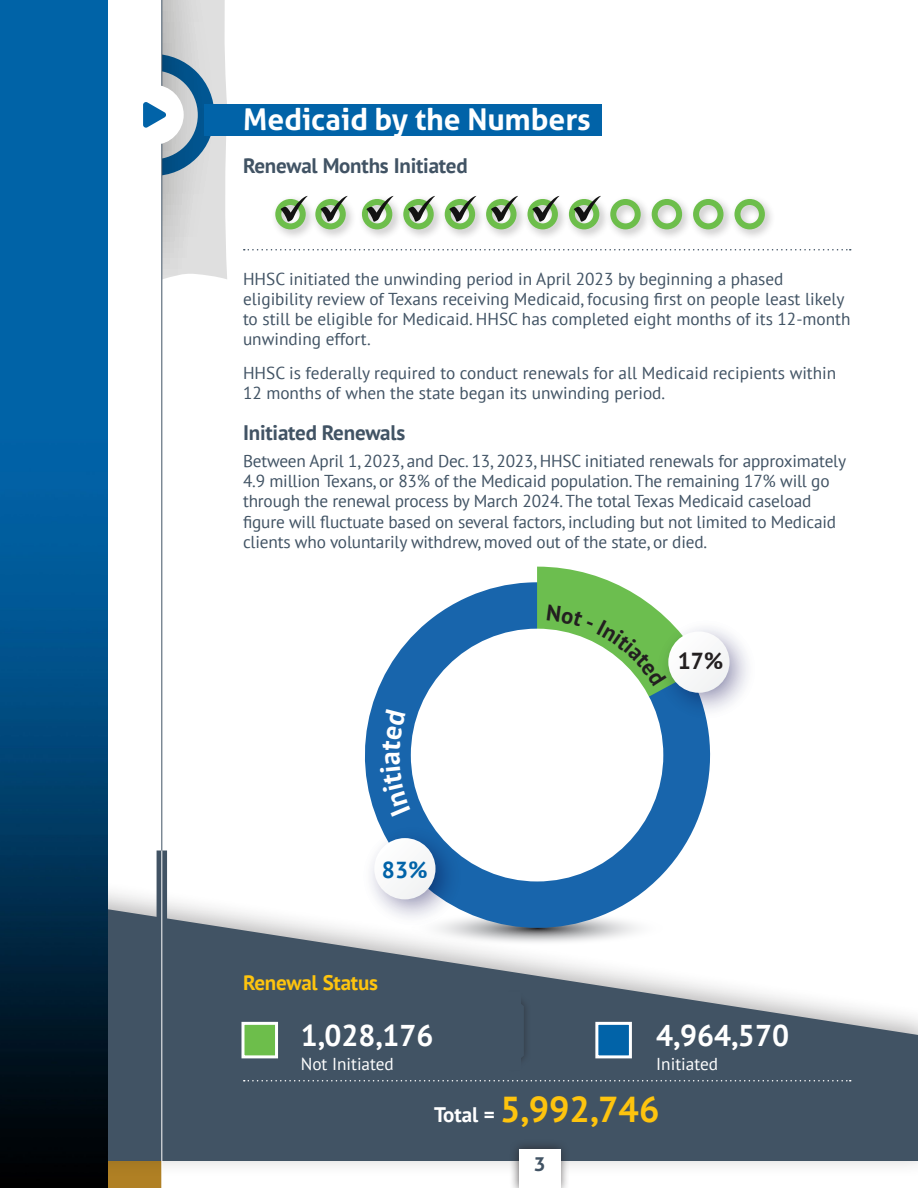
<style>
.page{position:relative;width:918px;height:1188px;background:#fff}
.page>*{position:absolute;margin:0;border:0;box-sizing:border-box;transform-origin:0 0}
.t1{font:700 36px "PT Sans";color:#fec40e}
.t2{font:700 30px "Aller";color:#fff}
.t3{font:700 30px "PT Sans";color:#fff}
.t4{font:700 23.1px "PT Sans";color:#231f20}
.t5{font:700 23.1px "PT Sans";color:#0163a8}
.t6{font:700 21px "PT Sans";letter-spacing:-.01em;color:#415364}
.t7{font:700 21px "PT Sans";letter-spacing:-.01em;color:#fec40e}
.t8{font:700 19.5px "Aller";color:#415364}
.t9{font:17.25px/20.2px "PT Sans";letter-spacing:-.01em;color:#415364}
.t10{font:17.25px "PT Sans";color:#fff}
.s1{font-size:21px;color:#fff}
</style>
<div class="page">
<div style="left:107px;top:1160px;width:55px;height:28px;background:#b08024"></div>
<div style="left:52px;top:877px;width:866px;height:300px;background:#231f20;opacity:.34"></div>
<svg style="left:107px;top:905px;width:811px;height:256px;fill:#415364"></svg>
<img style="left:0;top:0;width:107px;height:1188px">
<hr style="left:162px;top:0;width:1px;height:1147px;background:#415364">
<svg style="left:143px;top:0;width:84px;height:279px"></svg>
<div style="left:204px;top:104px;width:398px;height:32px;background:#0163a8"></div>
<div style="left:504px;top:989px;width:27px;height:84px;background:#231f20;opacity:.55"></div>
<svg style="left:520px;top:996px;width:4px;height:70px"></svg>
<div style="left:504px;top:992px;width:16px;height:77px;background:#415364"></div>
<div style="left:510px;top:1139px;width:60px;height:49px;background:#231f20;opacity:.75"></div>
<div style="left:519px;top:1149px;width:42px;height:39px;background:#fff"></div>
<svg style="left:244px;top:249px;width:607px;height:1px"></svg>
<div style="left:242px;top:1022px;width:36px;height:36px;background:#6dbe4b;border:3px solid #fff"></div>
<div style="left:595px;top:1022px;width:37px;height:36px;background:#0163a8;border:3px solid #fff"></div>
<svg style="left:244px;top:1080px;width:607px;height:2px"></svg>
<div style="left:157px;top:850px;width:10px;height:70px;background:#415364"></div>
<hr style="left:161px;top:850px;width:1px;height:338px;background:#fff">
<div style="left:271px;top:195px;width:46px;height:45px;background:#231f20;opacity:.3"></div>
<div style="left:275px;top:199px;width:31px;height:30px;border:6px solid #6dbe4b;border-radius:50%"></div>
<div style="left:357px;top:195px;width:46px;height:45px;background:#231f20;opacity:.3"></div>
<div style="left:362px;top:199px;width:30px;height:30px;border:6px solid #6dbe4b;border-radius:50%"></div>
<div style="left:440px;top:195px;width:46px;height:45px;background:#231f20;opacity:.3"></div>
<div style="left:445px;top:199px;width:30px;height:30px;border:6px solid #6dbe4b;border-radius:50%"></div>
<div style="left:523px;top:195px;width:46px;height:45px;background:#231f20;opacity:.3"></div>
<div style="left:528px;top:199px;width:30px;height:30px;border:6px solid #6dbe4b;border-radius:50%"></div>
<div style="left:606px;top:195px;width:46px;height:45px;background:#231f20;opacity:.3"></div>
<div style="left:610px;top:199px;width:31px;height:30px;border:6px solid #6dbe4b;border-radius:50%"></div>
<div style="left:689px;top:195px;width:46px;height:45px;background:#231f20;opacity:.3"></div>
<div style="left:693px;top:199px;width:31px;height:30px;border:6px solid #6dbe4b;border-radius:50%"></div>
<div style="left:311px;top:195px;width:46px;height:45px;background:#231f20;opacity:.3"></div>
<div style="left:315px;top:199px;width:31px;height:30px;border:6px solid #6dbe4b;border-radius:50%"></div>
<div style="left:399px;top:195px;width:46px;height:45px;background:#231f20;opacity:.3"></div>
<div style="left:403px;top:199px;width:31px;height:30px;border:6px solid #6dbe4b;border-radius:50%"></div>
<div style="left:482px;top:195px;width:46px;height:45px;background:#231f20;opacity:.3"></div>
<div style="left:486px;top:199px;width:31px;height:30px;border:6px solid #6dbe4b;border-radius:50%"></div>
<div style="left:564px;top:195px;width:46px;height:45px;background:#231f20;opacity:.3"></div>
<div style="left:569px;top:199px;width:30px;height:30px;border:6px solid #6dbe4b;border-radius:50%"></div>
<div style="left:647px;top:195px;width:46px;height:45px;background:#231f20;opacity:.3"></div>
<div style="left:652px;top:199px;width:30px;height:30px;border:6px solid #6dbe4b;border-radius:50%"></div>
<div style="left:730px;top:195px;width:46px;height:45px;background:#231f20;opacity:.3"></div>
<div style="left:734px;top:199px;width:31px;height:30px;border:6px solid #6dbe4b;border-radius:50%"></div>
<svg style="left:281px;top:196px;width:27px;height:26px"></svg>
<svg style="left:320px;top:196px;width:28px;height:26px"></svg>
<svg style="left:366px;top:196px;width:28px;height:26px"></svg>
<svg style="left:408px;top:196px;width:27px;height:26px"></svg>
<svg style="left:449px;top:196px;width:27px;height:26px"></svg>
<svg style="left:491px;top:196px;width:27px;height:26px"></svg>
<svg style="left:532px;top:196px;width:27px;height:26px"></svg>
<svg style="left:574px;top:196px;width:27px;height:26px"></svg>
<svg style="left:345px;top:582px;width:384px;height:364px"></svg>
<svg style="left:360px;top:824px;width:104px;height:104px"></svg>
<div style="left:374px;top:838px;width:62px;height:61px;background:#f7f8f9;border-radius:31px"></div>
<svg style="left:654px;top:617px;width:104px;height:104px"></svg>
<div style="left:668px;top:631px;width:62px;height:62px;background:#f5f6f6;border-radius:31px"></div>
<div style="left:411px;top:629px;width:252px;height:252px;background:#fff;border-radius:50%"></div>
<div style="left:380px;top:709px;width:30px;height:108px;background:#1865ac"></div>
<svg style="left:537px;top:567px;width:167px;height:189px"></svg>
<h2 class="t2" style="left:243px;top:100px;width:350px">Medicaid by the Numbers</h2>
<p class="t6" style="left:243px;top:152px;width:226px">Renewal Months Initiated</p>
<p class="t9" style="left:243px;top:268px;width:609px">HHSC initiated the unwinding period in April 2023 by beginning a phased eligibility review of Texans receiving Medicaid, focusing first on people least likely to still be eligible for Medicaid. HHSC has completed eight months of its 12-month unwinding effort.</p>
<p class="t9" style="left:243px;top:362px;width:595px">HHSC is federally required to conduct renewals for all Medicaid recipients within<br>12 months of when the state began its unwinding period.</p>
<p class="t6" style="left:243px;top:418px;width:164px">Initiated Renewals</p>
<p class="t9" style="left:243px;top:450px;width:605px">Between April 1, 2023, and Dec. 13, 2023, HHSC initiated renewals for approximately 4.9 million Texans, or 83% of the Medicaid population. The remaining 17% will go through the renewal process by March 2024. The total Texas Medicaid caseload figure will fluctuate based on several factors, including but not limited to Medicaid clients who voluntarily withdrew, moved out of the state, or died.</p>
<h3 class="t5" style="left:382px;top:854px;width:47px">83%</h3>
<h3 class="t4" style="left:678px;top:646px;width:47px">17%</h3>
<p class="t7" style="left:243px;top:968px;width:136px">Renewal Status</p>
<h2 class="t3" style="left:301px;top:1015px;width:134px">1,028,176</h2>
<p class="t10" style="left:301px;top:1053px;width:95px">Not Initiated</p>
<h2 class="t3" style="left:656px;top:1015px;width:134px">4,964,570</h2>
<p class="t10" style="left:656px;top:1053px;width:63px">Initiated</p>
<h1 class="t1" style="left:434px;top:1085px;width:227px"><span class="s1">Total =</span> 5,992,746</h1>
<p class="t8" style="left:534px;top:1152px;width:13px">3</p>
</div>
